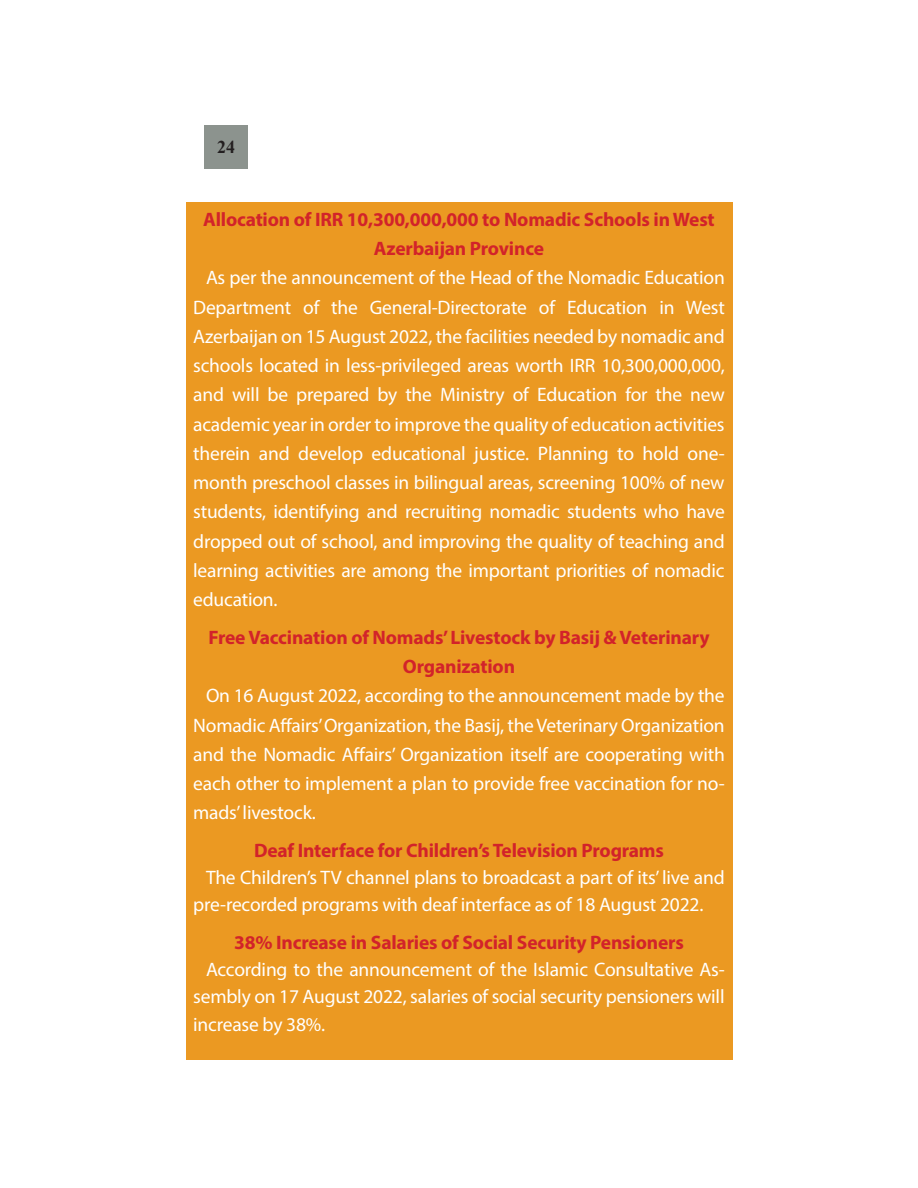
<style>
.page{position:relative;width:918px;height:1188px;background:#fff}
.page>*{position:absolute;margin:0;border:0;box-sizing:border-box;transform-origin:0 0}
.t1{font:19.5px/29.2px "Myriad Pro";letter-spacing:-.01em;color:#fff;text-align:justify}
.t2{font:700 19.5px/29.2px "Myriad Pro";letter-spacing:-.01em;color:#d2232a;text-align:center}
.t3{font:700 18px "Times New Roman";color:#231f20}
</style>
<div class="page">
<div style="left:187px;top:202px;width:546px;height:858px;background:#eb9922"></div>
<div style="left:205px;top:126px;width:43px;height:43px;background:#8c938e"></div>
<p class="t3" style="left:217px;top:137px;width:19px">24</p>
<p class="t2" style="left:203px;top:206px;width:513px">Allocation of IRR 10,300,000,000 to Nomadic Schools in West<br>Azerbaijan Province</p>
<p class="t1" style="left:193px;top:265px;width:533px;text-indent:13px">As per the announcement of the Head of the Nomadic Education Department of the General-Directorate of Education in West Azerbaijan on 15 August 2022, the facilities needed by nomadic and schools located in less-privileged areas worth IRR 10,300,000,000, and will be prepared by the Ministry of Education for the new academic year in order to improve the quality of education activities therein and develop educational justice. Planning to hold one&shy;month preschool classes in bilingual areas, screening 100% of new students, identifying and recruiting nomadic students who have dropped out of school, and improving the quality of teaching and learning activities are among the important priorities of nomadic education.</p>
<p class="t2" style="left:208px;top:624px;width:503px">Free Vaccination of Nomads’ Livestock by Basij &amp; Veterinary<br>Organization</p>
<p class="t1" style="left:193px;top:683px;width:533px;text-indent:13px">On 16 August 2022, according to the announcement made by the Nomadic Affairs’ Organization, the Basij, the Veterinary Organization and the Nomadic Affairs’ Organization itself are cooperating with each other to implement a plan to provide free vaccination for no&shy;mads’ livestock.</p>
<p class="t2" style="left:254px;top:837px;width:412px">Deaf Interface for Children’s Television Programs</p>
<p class="t1" style="left:193px;top:865px;width:533px;line-height:27px;text-indent:13px">The Children’s TV channel plans to broadcast a part of its’ live and pre-recorded programs with deaf interface as of 18 August 2022.</p>
<p class="t2" style="left:234px;top:929px;width:451px">38% Increase in Salaries of Social Security Pensioners</p>
<p class="t1" style="left:193px;top:957px;width:533px;line-height:27.8px;text-indent:13px">According to the announcement of the Islamic Consultative As&shy;sembly on 17 August 2022, salaries of social security pensioners will increase by 38%.</p>
</div>
